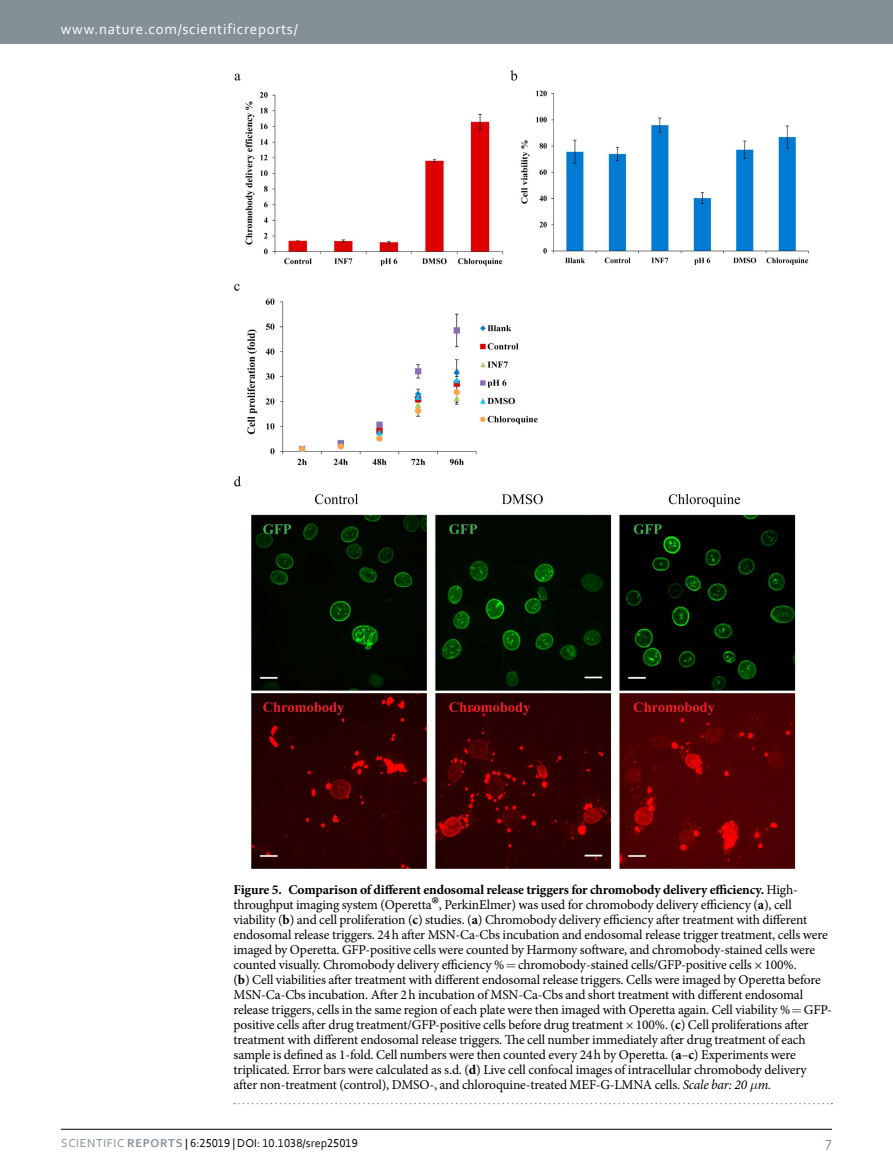
<style>
.page{position:relative;width:893px;height:1174px;background:#fff}
.page>*{position:absolute;margin:0;border:0;box-sizing:border-box;transform-origin:0 0}
.t1{font:15px "Corbel";letter-spacing:.045em;color:#fff}
.t2{font:15px "Corbel";color:#839097}
.t3{font:13.5px/15px "Minion Pro";letter-spacing:-.01em;color:#000}
.t4{font:12px "Corbel";color:#000}
.s1{font-weight:700}
.s2{font-size:24px}
.s3{font-style:italic}
.s4{color:#839097}
.s5{font-weight:700;color:#839097}
</style>
<div class="page">
<div style="left:0;top:0;width:893px;height:43px;background:#839097"></div>
<hr style="left:61px;top:1129px;width:771px;height:1px;background:#000">
<img style="left:234px;top:70px;width:575px;height:799px">
<svg style="left:234px;top:1102px;width:598px;height:2px"></svg>
<p class="t1" style="left:61px;top:19px;width:238px">www.nature.com/scientificreports/</p>
<p class="t3" style="left:233px;top:881px;width:600px"><span class="s1">Figure 5. Comparison of different endosomal release triggers for chromobody delivery efficiency.</span> High&shy;throughput imaging system (Operetta<span class="s2">®</span>, PerkinElmer) was used for chromobody delivery efficiency (<span class="s1">a</span>), cell viability (<span class="s1">b</span>) and cell proliferation (<span class="s1">c</span>) studies. (<span class="s1">a</span>) Chromobody delivery efficiency after treatment with different endosomal release triggers. 24h after MSN-Ca-Cbs incubation and endosomal release trigger treatment, cells were imaged by Operetta. GFP-positive cells were counted by Harmony software, and chromobody-stained cells were counted visually. Chromobody delivery efficiency % chromobody-stained cells/GFP-positive cells × 100%.<br>(<span class="s1">b</span>) Cell viabilities after treatment with different endosomal release triggers. Cells were imaged by Operetta before MSN-Ca-Cbs incubation. After 2h incubation of MSN-Ca-Cbs and short treatment with different endosomal release triggers, cells in the same region of each plate were then imaged with Operetta again. Cell viability % GFP&shy;positive cells after drug treatment/GFP-positive cells before drug treatment × 100%. (<span class="s1">c</span>) Cell proliferations after treatment with different endosomal release triggers. The cell number immediately after drug treatment of each sample is defined as 1-fold. Cell numbers were then counted every 24h by Operetta. (<span class="s1">a</span>–<span class="s1">c</span>) Experiments were triplicated. Error bars were calculated as s.d. (<span class="s1">d</span>) Live cell confocal images of intracellular chromobody delivery after non-treatment (control), DMSO-, and chloroquine-treated MEF-G-LMNA cells. <span class="s3">Scale bar: 20 m.</span></p>
<p class="t4" style="left:61px;top:1135px;width:298px"><span class="s4">Scientific</span> <span class="s5">REPORTS</span> | 6:25019 | DOI: 10.1038/srep25019</p>
<p class="t2" style="left:826px;top:1132px;width:8px">7</p>
</div>
